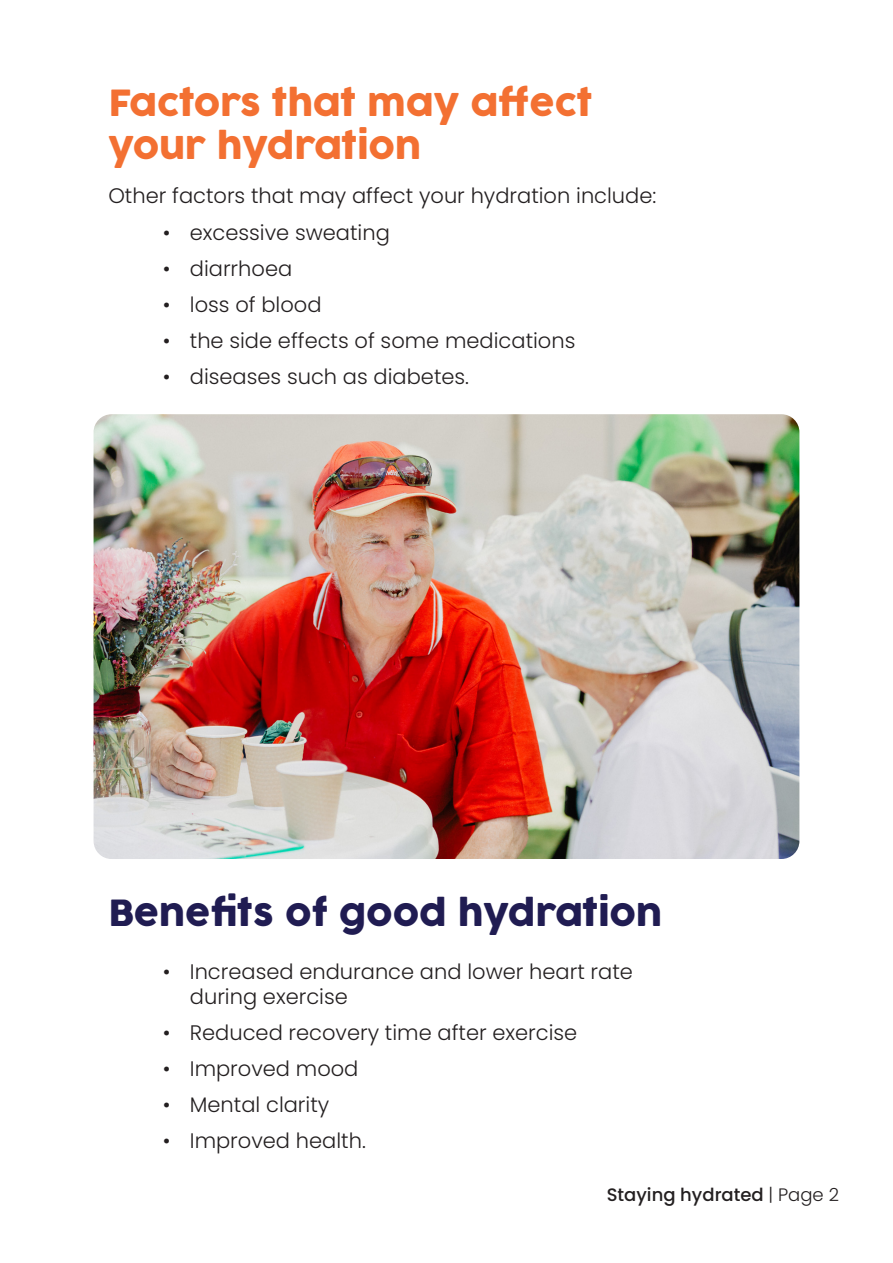
<style>
.page{position:relative;width:893px;height:1263px;background:#fff}
.page>*{position:absolute;margin:0;border:0;box-sizing:border-box;transform-origin:0 0}
.t1{font:36px/43.2px "Cocogoose Pro";color:#f37032}
.t2{font:36px "Cocogoose Pro";color:#201c52}
.t3{font:300 21px/36px "Poppins";color:#231f20}
.t4{font:500 18px "Poppins";color:#231f20}
.s1{font-weight:300}
</style>
<div class="page">
<img style="left:94px;top:414px;width:705px;height:445px">
<h1 class="t1" style="left:108px;top:82px;width:486px">Factors that may affect your hydration</h1>
<p class="t3" style="left:108px;top:177px;width:549px">Other factors that may affect your hydration include:</p>
<p class="t3" style="left:163px;top:214px;width:9px;text-align:justify">• • • • •</p>
<p class="t3" style="left:190px;top:214px;width:387px">excessive sweating<br>diarrhoea<br>loss of blood<br>the side effects of some medications diseases such as diabetes.</p>
<h1 class="t2" style="left:108px;top:889px;width:555px">Benefits of good hydration</h1>
<p class="t3" style="left:163px;top:953px;width:9px">•</p>
<p class="t3" style="left:190px;top:959px;width:444px;line-height:25.2px">Increased endurance and lower heart rate during exercise</p>
<p class="t3" style="left:190px;top:1015px;width:389px">Reduced recovery time after exercise<br>Improved mood<br>Mental clarity<br>Improved health.</p>
<p class="t3" style="left:163px;top:1015px;width:9px;text-align:justify">• • • •</p>
<p class="t4" style="left:607px;top:1185px;width:234px">Staying hydrated <span class="s1">| Page 2</span></p>
</div>
